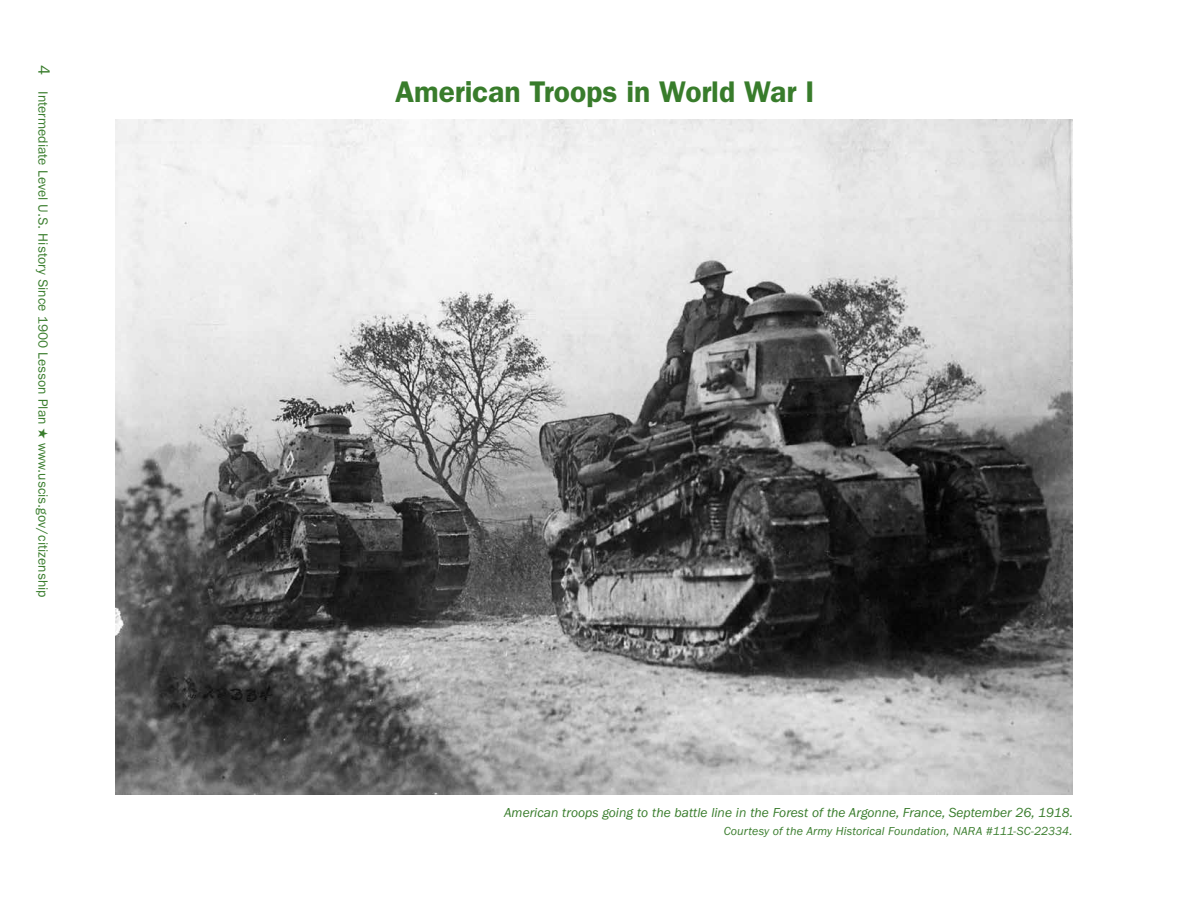
<style>
.page{position:relative;width:1188px;height:918px;background:#fff}
.page>*{position:absolute;margin:0;border:0;box-sizing:border-box;transform-origin:0 0}
.photo_titles{font:600 30px "ITC Franklin Gothic Std";letter-spacing:-.005em;color:#387c2b}
.captions_Flush_Right{font:italic 13.5px "ITC Franklin Gothic Std";color:#387c2b}
.Table_titles{font:13.5px "ITC Franklin Gothic Std";color:#387c2b}
.captions_Flush_Right-2{font:italic 12px "ITC Franklin Gothic Std";letter-spacing:.005em;color:#387c2b}
.s1{font-size:16.5px}
</style>
<div class="page">
<img style="left:116px;top:120px;width:956px;height:674px">
<p class="Table_titles" style="left:51px;top:65px;width:534px;rotate:90deg"><span class="s1">4</span> Intermediate Level U.S. History Since 1900 Lesson Plan ★ www.uscis.gov/citizenship</p>
<p class="photo_titles" style="left:395px;top:74px;width:421px">American Troops in World War I</p>
<p class="captions_Flush_Right" style="left:504px;top:805px;width:571px">American troops going to the battle line in the Forest of the Argonne, France, September 26, 1918.</p>
<p class="captions_Flush_Right-2" style="left:724px;top:824px;width:350px">Courtesy of the Army Historical Foundation, NARA #111-SC-22334.</p>
</div>
